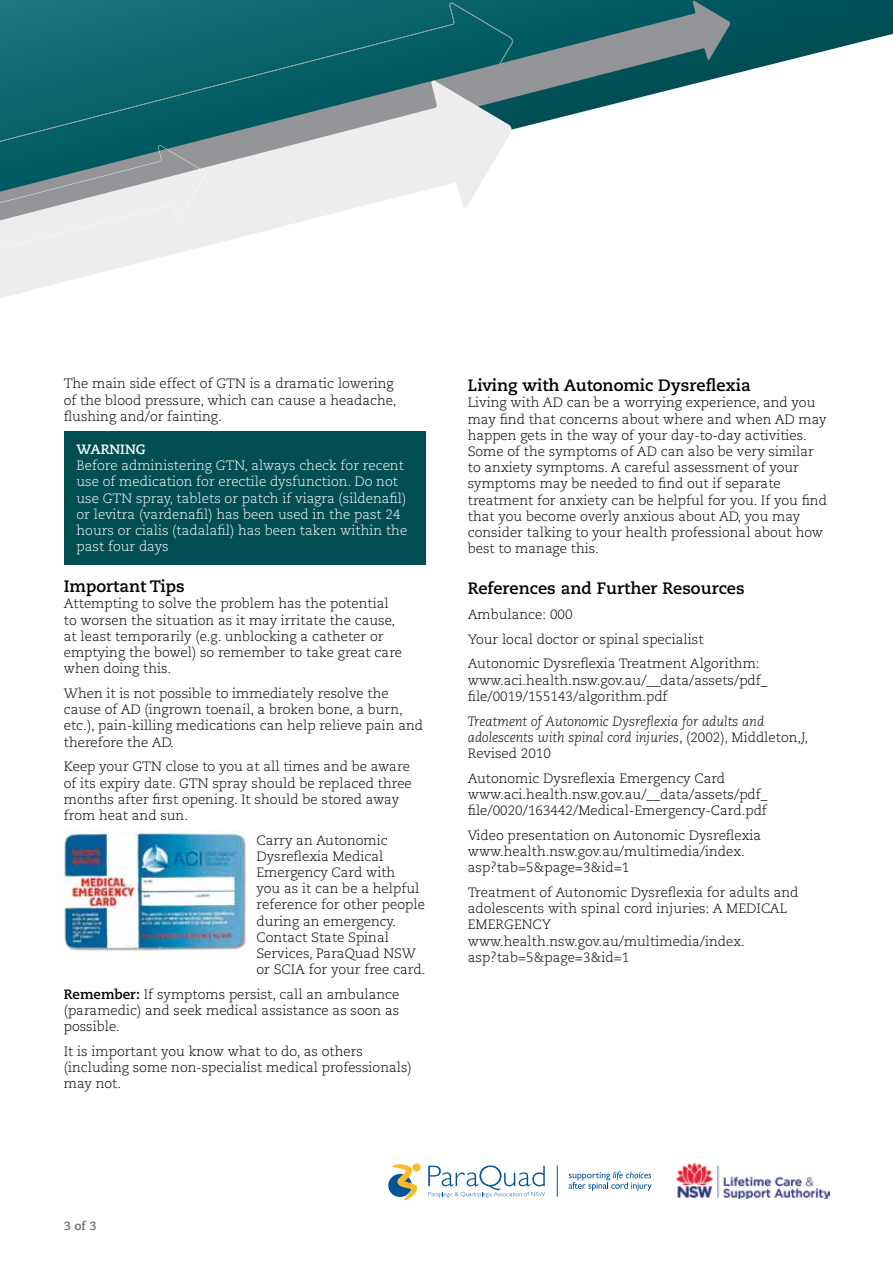
<style>
.page{position:relative;width:893px;height:1263px;background:#fff}
.page>*{position:absolute;margin:0;border:0;box-sizing:border-box;transform-origin:0 0}
.t1{font:700 16.5px "Caecilia";color:#000}
.t2{font:300 13.5px/16.2px "Caecilia";color:#000}
.t3{font:300 13.5px/16.2px "Caecilia";color:#fff}
.t4{font:italic 300 13.5px/16.2px "Caecilia";color:#000}
.t5{font:700 13.5px "Caecilia";color:#fff}
.t6{font:700 12px "Caecilia";color:#6d6e71}
.s1{font-weight:700}
.s2{font-style:normal}
</style>
<div class="page">
<div style="left:64px;top:432px;width:361px;height:133px;background:#004d52"></div>
<svg style="left:730px;top:0;width:163px;height:75px"></svg>
<svg style="left:0;top:0;width:730px;height:130px;background:#31767d"></svg>
<svg style="left:0;top:80px;width:512px;height:218px"></svg>
<svg style="left:0;top:145px;width:206px;height:118px;background:#afbfc1"></svg>
<img style="left:55px;top:830px;width:191px;height:122px">
<img style="left:676px;top:1162px;width:153px;height:37px">
<svg style="left:428px;top:1165px;width:117px;height:32px"></svg>
<svg style="left:388px;top:1163px;width:33px;height:37px"></svg>
<hr style="left:557px;top:1165px;width:1px;height:32px;background:#00539f">
<svg style="left:569px;top:1171px;width:83px;height:20px"></svg>
<p class="t2" style="left:64px;top:376px;width:334px">The main side effect of GTN is a dramatic lowering of the blood pressure, which can cause a headache, flushing and/or fainting.</p>
<p class="t5" style="left:77px;top:441px;width:70px">WARNING</p>
<p class="t3" style="left:77px;top:458px;width:332px">Before administering GTN, always check for recent use of medication for erectile dysfunction. Do not use GTN spray, tablets or patch if viagra (sildenafil) or levitra (vardenafil) has been used in the past 24 hours or cialis (tadalafil) has been taken within the past four days</p>
<p class="t1" style="left:64px;top:577px;width:123px">Important Tips</p>
<p class="t2" style="left:64px;top:596px;width:340px">Attempting to solve the problem has the potential to worsen the situation as it may irritate the cause, at least temporarily (e.g. unblocking a catheter or emptying the bowel) so remember to take great care when doing this.</p>
<p class="t2" style="left:64px;top:685px;width:361px">When it is not possible to immediately resolve the cause of AD (ingrown toenail, a broken bone, a burn, etc.), pain-killing medications can help relieve pain and therefore the AD.</p>
<p class="t2" style="left:64px;top:759px;width:350px">Keep your GTN close to you at all times and be aware of its expiry date. GTN spray should be replaced three months after first opening. It should be stored away from heat and sun.</p>
<p class="t2" style="left:257px;top:832px;width:170px">Carry an Autonomic<br>Dysreflexia Medical<br>Emergency Card with<br>you as it can be a helpful reference for other people during an emergency.<br>Contact State Spinal<br>Services, ParaQuad NSW or SCIA for your free card.</p>
<p class="t2" style="left:64px;top:986px;width:337px;text-align:justify"><span class="s1">Remember:</span> If symptoms persist, call an ambulance (paramedic) and seek medical assistance as soon as possible.</p>
<p class="t2" style="left:64px;top:1043px;width:350px">It is important you know what to do, as others (including some non-specialist medical professionals) may not.</p>
<p class="t1" style="left:468px;top:376px;width:285px">Living with Autonomic Dysreflexia</p>
<p class="t2" style="left:468px;top:395px;width:361px">Living with AD can be a worrying experience, and you may find that concerns about where and when AD may happen gets in the way of your day-to-day activities.<br>Some of the symptoms of AD can also be very similar to anxiety symptoms. A careful assessment of your symptoms may be needed to find out if separate treatment for anxiety can be helpful for you. If you find that you become overly anxious about AD, you may consider talking to your health professional about how best to manage this.</p>
<p class="t1" style="left:468px;top:579px;width:278px">References and Further Resources</p>
<p class="t2" style="left:468px;top:602px;width:293px;line-height:24.8px">Ambulance: 000<br>Your local doctor or spinal specialist<br>Autonomic Dysreflexia Treatment Algorithm:</p>
<p class="t2" style="left:468px;top:672px;width:301px">www.aci.health.nsw.gov.au/__data/assets/pdf_ file/0019/155143/algorithm.pdf</p>
<p class="t4" style="left:468px;top:713px;width:342px">Treatment of Autonomic Dysreflexia for adults and adolescents with spinal cord injuries<span class="s2">, (2002), Middleton,J,<br>Revised 2010</span></p>
<p class="t2" style="left:468px;top:770px;width:301px">Autonomic Dysreflexia Emergency Card www.aci.health.nsw.gov.au/__data/assets/pdf_ file/0020/163442/Medical-Emergency-Card.pdf</p>
<p class="t2" style="left:468px;top:827px;width:295px">Video presentation on Autonomic Dysreflexia www.health.nsw.gov.au/multimedia/index. asp?tab=5&amp;page=3&amp;id=1</p>
<p class="t2" style="left:468px;top:884px;width:332px">Treatment of Autonomic Dysreflexia for adults and adolescents with spinal cord injuries: A MEDICAL EMERGENCY www.health.nsw.gov.au/multimedia/index. asp?tab=5&amp;page=3&amp;id=1</p>
<p class="t6" style="left:64px;top:1218px;width:34px">3 of 3</p>
</div>
